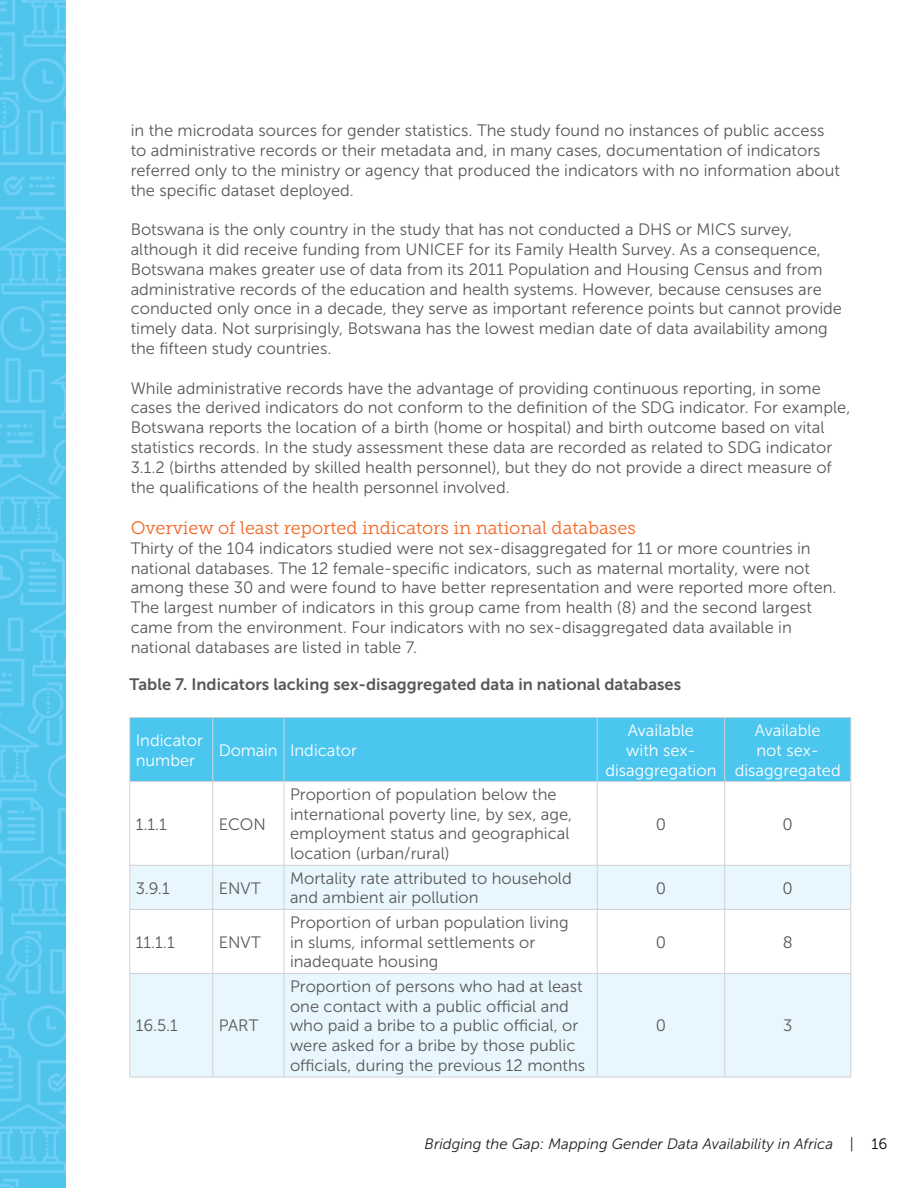
<style>
.page{position:relative;width:918px;height:1188px;background:#fff}
.page>*{position:absolute;margin:0;border:0;box-sizing:border-box;transform-origin:0 0}
.Header_2{font:18px "Museo Slab 300";color:#f36523}
.t1{font:16.5px/19.8px "Museo Sans 300";color:#58585a}
.t2{font:16.5px/19.8px "Museo Sans 300";color:#fff;text-align:center}
.Tables{font:16.5px "Museo Sans 700";color:#58585a}
.t3{font:italic 15px "Museo Sans 300";color:#231f20}
.s1{font-style:normal;color:#000}
</style>
<div class="page">
<div style="left:0;top:0;width:66px;height:1188px;background:#4fc5ee"></div>
<svg style="left:0;top:226px;width:66px;height:68px"></svg>
<svg style="left:0;top:162px;width:66px;height:58px"></svg>
<svg style="left:0;top:0;width:66px;height:155px"></svg>
<svg style="left:0;top:1179px;width:19px;height:9px"></svg>
<svg style="left:0;top:300px;width:66px;height:873px"></svg>
<div style="left:131px;top:718px;width:720px;height:63px;background:#4bc6ef"></div>
<svg style="left:131px;top:866px;width:720px;height:211px;fill:#e8f6fd"></svg>
<hr style="left:130px;top:717px;width:83px;height:1px;background:#d1d2d4">
<hr style="left:130px;top:718px;width:1px;height:63px;background:#d1d2d4">
<hr style="left:213px;top:717px;width:71px;height:1px;background:#d1d2d4">
<hr style="left:213px;top:718px;width:1px;height:63px;background:#d1d2d4">
<hr style="left:284px;top:717px;width:313px;height:1px;background:#d1d2d4">
<hr style="left:284px;top:718px;width:1px;height:63px;background:#d1d2d4">
<hr style="left:597px;top:717px;width:128px;height:1px;background:#d1d2d4">
<hr style="left:597px;top:718px;width:1px;height:63px;background:#d1d2d4">
<hr style="left:725px;top:717px;width:126px;height:1px;background:#d1d2d4">
<hr style="left:724px;top:718px;width:1px;height:63px;background:#d1d2d4">
<hr style="left:851px;top:718px;width:1px;height:63px;background:#d1d2d4">
<hr style="left:130px;top:781px;width:83px;height:1px;background:#d1d2d4">
<hr style="left:213px;top:781px;width:71px;height:1px;background:#d1d2d4">
<hr style="left:284px;top:781px;width:313px;height:1px;background:#d1d2d4">
<hr style="left:597px;top:781px;width:128px;height:1px;background:#d1d2d4">
<hr style="left:725px;top:781px;width:126px;height:1px;background:#d1d2d4">
<hr style="left:130px;top:782px;width:1px;height:83px;background:#d1d2d4">
<hr style="left:213px;top:782px;width:1px;height:83px;background:#d1d2d4">
<hr style="left:284px;top:782px;width:1px;height:83px;background:#d1d2d4">
<hr style="left:597px;top:782px;width:1px;height:83px;background:#d1d2d4">
<hr style="left:724px;top:782px;width:1px;height:83px;background:#d1d2d4">
<hr style="left:851px;top:782px;width:1px;height:83px;background:#d1d2d4">
<hr style="left:130px;top:865px;width:83px;height:1px;background:#d1d2d4">
<hr style="left:130px;top:865px;width:1px;height:44px;background:#d1d2d4">
<hr style="left:213px;top:865px;width:71px;height:1px;background:#d1d2d4">
<hr style="left:213px;top:865px;width:1px;height:44px;background:#d1d2d4">
<hr style="left:284px;top:865px;width:313px;height:1px;background:#d1d2d4">
<hr style="left:284px;top:865px;width:1px;height:44px;background:#d1d2d4">
<hr style="left:597px;top:865px;width:128px;height:1px;background:#d1d2d4">
<hr style="left:597px;top:865px;width:1px;height:44px;background:#d1d2d4">
<hr style="left:725px;top:865px;width:126px;height:1px;background:#d1d2d4">
<hr style="left:724px;top:865px;width:1px;height:44px;background:#d1d2d4">
<hr style="left:851px;top:865px;width:1px;height:44px;background:#d1d2d4">
<hr style="left:130px;top:909px;width:83px;height:1px;background:#d1d2d4">
<hr style="left:130px;top:910px;width:1px;height:63px;background:#d1d2d4">
<hr style="left:213px;top:909px;width:71px;height:1px;background:#d1d2d4">
<hr style="left:213px;top:910px;width:1px;height:63px;background:#d1d2d4">
<hr style="left:284px;top:909px;width:313px;height:1px;background:#d1d2d4">
<hr style="left:284px;top:910px;width:1px;height:63px;background:#d1d2d4">
<hr style="left:597px;top:909px;width:128px;height:1px;background:#d1d2d4">
<hr style="left:597px;top:910px;width:1px;height:63px;background:#d1d2d4">
<hr style="left:725px;top:909px;width:126px;height:1px;background:#d1d2d4">
<hr style="left:724px;top:910px;width:1px;height:63px;background:#d1d2d4">
<hr style="left:851px;top:910px;width:1px;height:63px;background:#d1d2d4">
<hr style="left:130px;top:973px;width:83px;height:1px;background:#d1d2d4">
<hr style="left:130px;top:974px;width:1px;height:103px;background:#d1d2d4">
<hr style="left:213px;top:973px;width:71px;height:1px;background:#d1d2d4">
<hr style="left:213px;top:974px;width:1px;height:103px;background:#d1d2d4">
<hr style="left:284px;top:973px;width:313px;height:1px;background:#d1d2d4">
<hr style="left:284px;top:974px;width:1px;height:103px;background:#d1d2d4">
<hr style="left:597px;top:973px;width:128px;height:1px;background:#d1d2d4">
<hr style="left:597px;top:974px;width:1px;height:103px;background:#d1d2d4">
<hr style="left:725px;top:973px;width:126px;height:1px;background:#d1d2d4">
<hr style="left:724px;top:974px;width:1px;height:103px;background:#d1d2d4">
<hr style="left:851px;top:974px;width:1px;height:103px;background:#d1d2d4">
<hr style="left:130px;top:1077px;width:83px;height:1px;background:#d1d2d4">
<hr style="left:213px;top:1077px;width:71px;height:1px;background:#d1d2d4">
<hr style="left:284px;top:1077px;width:313px;height:1px;background:#d1d2d4">
<hr style="left:597px;top:1077px;width:128px;height:1px;background:#d1d2d4">
<hr style="left:725px;top:1077px;width:126px;height:1px;background:#d1d2d4">
<p class="t1" style="left:131px;top:121px;width:711px">in the microdata sources for gender statistics. The study found no instances of public access to administrative records or their metadata and, in many cases, documentation of indicators referred only to the ministry or agency that produced the indicators with no information about the specific dataset deployed.</p>
<p class="t1" style="left:131px;top:220px;width:713px">Botswana is the only country in the study that has not conducted a DHS or MICS survey, although it did receive funding from UNICEF for its Family Health Survey. As a consequence, Botswana makes greater use of data from its 2011 Population and Housing Census and from administrative records of the education and health systems. However, because censuses are conducted only once in a decade, they serve as important reference points but cannot provide timely data. Not surprisingly, Botswana has the lowest median date of data availability among the fifteen study countries.</p>
<p class="t1" style="left:131px;top:378px;width:721px">While administrative records have the advantage of providing continuous reporting, in some cases the derived indicators do not conform to the definition of the SDG indicator. For example, Botswana reports the location of a birth (home or hospital) and birth outcome based on vital statistics records. In the study assessment these data are recorded as related to SDG indicator 3.1.2 (births attended by skilled health personnel), but they do not provide a direct measure of the qualifications of the health personnel involved.</p>
<p class="Header_2" style="left:131px;top:518px;width:507px">Overview of least reported indicators in national databases</p>
<p class="t1" style="left:131px;top:538px;width:707px">Thirty of the 104 indicators studied were not sex-disaggregated for 11 or more countries in national databases. The 12 female-specific indicators, such as maternal mortality, were not among these 30 and were found to have better representation and were reported more often.<br>The largest number of indicators in this group came from health (8) and the second largest came from the environment. Four indicators with no sex-disaggregated data available in national databases are listed in table 7.</p>
<p class="Tables" style="left:130px;top:675px;width:553px">Table 7. Indicators lacking sex-disaggregated data in national databases</p>
<p class="t2" style="left:136px;top:730px;width:69px;text-align:left">Indicator number</p>
<p class="t2" style="left:219px;top:740px;width:60px">Domain</p>
<p class="t2" style="left:290px;top:740px;width:69px">Indicator</p>
<p class="t1" style="left:136px;top:814px;width:33px">1.1.1</p>
<p class="t1" style="left:219px;top:814px;width:49px">ECON</p>
<p class="t1" style="left:290px;top:784px;width:284px">Proportion of population below the international poverty line, by sex, age, employment status and geographical location (urban/rural)</p>
<p class="t2" style="left:605px;top:720px;width:113px">Available<br>with sex&shy;disaggregation</p>
<p class="t2" style="left:735px;top:720px;width:108px">Available<br>not sex&shy;disaggregated</p>
<p class="t1" style="left:656px;top:814px;width:12px">0</p>
<p class="t1" style="left:783px;top:814px;width:12px">0</p>
<p class="t1" style="left:136px;top:878px;width:35px">3.9.1</p>
<p class="t1" style="left:219px;top:878px;width:44px">ENVT</p>
<p class="t1" style="left:290px;top:868px;width:283px">Mortality rate attributed to household and ambient air pollution</p>
<p class="t1" style="left:656px;top:878px;width:12px">0</p>
<p class="t1" style="left:783px;top:878px;width:12px">0</p>
<p class="t1" style="left:136px;top:932px;width:40px">11.1.1</p>
<p class="t1" style="left:219px;top:932px;width:44px">ENVT</p>
<p class="t1" style="left:290px;top:912px;width:280px">Proportion of urban population living in slums, informal settlements or inadequate housing</p>
<p class="t1" style="left:656px;top:932px;width:12px">0</p>
<p class="t1" style="left:783px;top:932px;width:11px">8</p>
<p class="t1" style="left:136px;top:1016px;width:44px">16.5.1</p>
<p class="t1" style="left:219px;top:1016px;width:41px">PART</p>
<p class="t1" style="left:290px;top:976px;width:297px">Proportion of persons who had at least one contact with a public official and who paid a bribe to a public official, or were asked for a bribe by those public officials, during the previous 12 months</p>
<p class="t1" style="left:656px;top:1016px;width:12px">0</p>
<p class="t1" style="left:783px;top:1016px;width:11px">3</p>
<p class="t3" style="left:425px;top:1136px;width:464px">Bridging the Gap: Mapping Gender Data Availability in Africa | <span class="s1">16</span></p>
</div>
